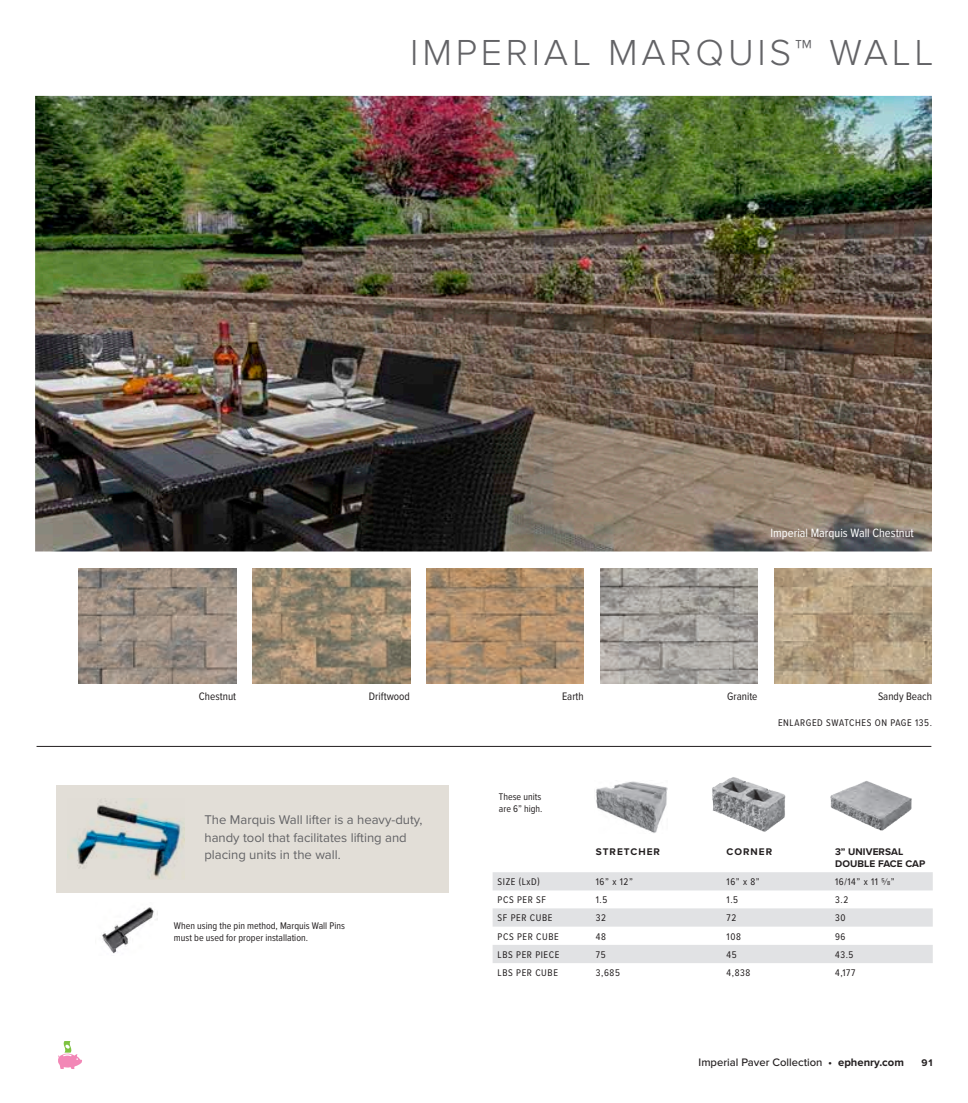
<style>
.page{position:relative;width:968px;height:1103px;background:#fff}
.page>*{position:absolute;margin:0;border:0;box-sizing:border-box;transform-origin:0 0}
.t1{font:300 37.5px "Proxima Nova";letter-spacing:.1em;color:#636366}
.t2{font:13.12px/17.4px "Proxima Nova";color:#636366}
.t3{font:12.5px "Proxima Nova Cond";color:#fff}
.t4{font:11.25px "Proxima Nova Cond";color:#231f20}
.t5{font:500 11.25px "Proxima Nova";color:#231f20}
.t6{font:10px/12px "Proxima Nova Cond";color:#231f20}
.t7{font:10px "Proxima Nova Cond";letter-spacing:.06em;color:#231f20}
.t8{font:700 10px/12px "Proxima Nova";letter-spacing:.005em;color:#231f20}
.t9{font:700 10px "Proxima Nova";letter-spacing:.1em;color:#231f20}
.s1{font-weight:700}
</style>
<div class="page">
<div style="left:56px;top:785px;width:393px;height:107px;background:#e2ded7"></div>
<img style="left:596px;top:781px;width:71px;height:52px">
<img style="left:79px;top:568px;width:157px;height:115px">
<img style="left:252px;top:568px;width:158px;height:115px">
<img style="left:426px;top:568px;width:158px;height:115px">
<img style="left:600px;top:568px;width:157px;height:115px">
<img style="left:774px;top:568px;width:158px;height:115px">
<img style="left:35px;top:96px;width:897px;height:455px">
<img style="left:712px;top:777px;width:74px;height:55px">
<hr style="left:37px;top:746px;width:894px;height:1px;background:#231f20">
<svg style="left:492px;top:872px;width:440px;height:91px"></svg>
<img style="left:830px;top:781px;width:82px;height:50px">
<svg style="left:58px;top:1041px;width:24px;height:28px"></svg>
<img style="left:70px;top:798px;width:115px;height:81px">
<img style="left:102px;top:907px;width:55px;height:47px">
<h1 class="t1" style="left:410px;top:31px;width:524px">IMPERIAL MARQUIS™ WALL</h1>
<p class="t3" style="left:770px;top:523px;width:145px">Imperial Marquis Wall Chestnut</p>
<p class="t4" style="left:199px;top:687px;width:39px">Chestnut</p>
<p class="t4" style="left:369px;top:687px;width:43px">Driftwood</p>
<p class="t4" style="left:562px;top:687px;width:23px">Earth</p>
<p class="t4" style="left:727px;top:687px;width:32px">Granite</p>
<p class="t4" style="left:878px;top:687px;width:55px">Sandy Beach</p>
<h2 class="t2" style="left:204px;top:810px;width:220px">The Marquis Wall lifter is a heavy-duty, handy tool that facilitates lifting and placing units in the wall.</h2>
<p class="t6" style="left:174px;top:919px;width:172px">When using the pin method, Marquis Wall Pins must be used for proper installation.</p>
<p class="t6" style="left:499px;top:790px;width:45px">These units are 6” high.</p>
<p class="t7" style="left:778px;top:715px;width:155px">ENLARGED SWATCHES ON PAGE 135.</p>
<p class="t9" style="left:596px;top:844px;width:66px">STRETCHER</p>
<p class="t8" style="left:726px;top:845px;width:47px">CORNER</p>
<p class="t8" style="left:835px;top:845px;width:92px">3” UNIVERSAL<br>DOUBLE FACE CAP</p>
<p class="t6" style="left:497px;top:875px;width:44px">SIZE (LxD)</p>
<p class="t6" style="left:596px;top:875px;width:38px">16” x 12”</p>
<p class="t6" style="left:726px;top:875px;width:35px">16” x 8”</p>
<p class="t6" style="left:835px;top:875px;width:61px">16/14” x 11 5/8”</p>
<p class="t6" style="left:497px;top:893px;width:50px">PCS PER SF</p>
<p class="t6" style="left:596px;top:893px;width:13px">1.5</p>
<p class="t6" style="left:726px;top:893px;width:13px">1.5</p>
<p class="t6" style="left:835px;top:893px;width:15px">3.2</p>
<p class="t7" style="left:497px;top:910px;width:56px">SF PER CUBE</p>
<p class="t6" style="left:596px;top:911px;width:12px">32</p>
<p class="t6" style="left:726px;top:911px;width:11px">72</p>
<p class="t6" style="left:835px;top:911px;width:12px">30</p>
<p class="t7" style="left:497px;top:928px;width:63px">PCS PER CUBE</p>
<p class="t6" style="left:596px;top:929px;width:12px">48</p>
<p class="t6" style="left:726px;top:929px;width:16px">108</p>
<p class="t6" style="left:835px;top:929px;width:12px">96</p>
<p class="t7" style="left:497px;top:947px;width:63px">LBS PER PIECE</p>
<p class="t6" style="left:596px;top:948px;width:11px">75</p>
<p class="t6" style="left:726px;top:948px;width:12px">45</p>
<p class="t6" style="left:835px;top:948px;width:20px">43.5</p>
<p class="t7" style="left:497px;top:965px;width:62px">LBS PER CUBE</p>
<p class="t6" style="left:596px;top:966px;width:26px">3,685</p>
<p class="t6" style="left:726px;top:966px;width:25px">4,838</p>
<p class="t6" style="left:835px;top:966px;width:22px">4,177</p>
<p class="t5" style="left:698px;top:1055px;width:207px">Imperial Paver Collection • <span class="s1">ephenry.com</span></p>
<p class="t8" style="left:921px;top:1056px;width:13px">91</p>
</div>
